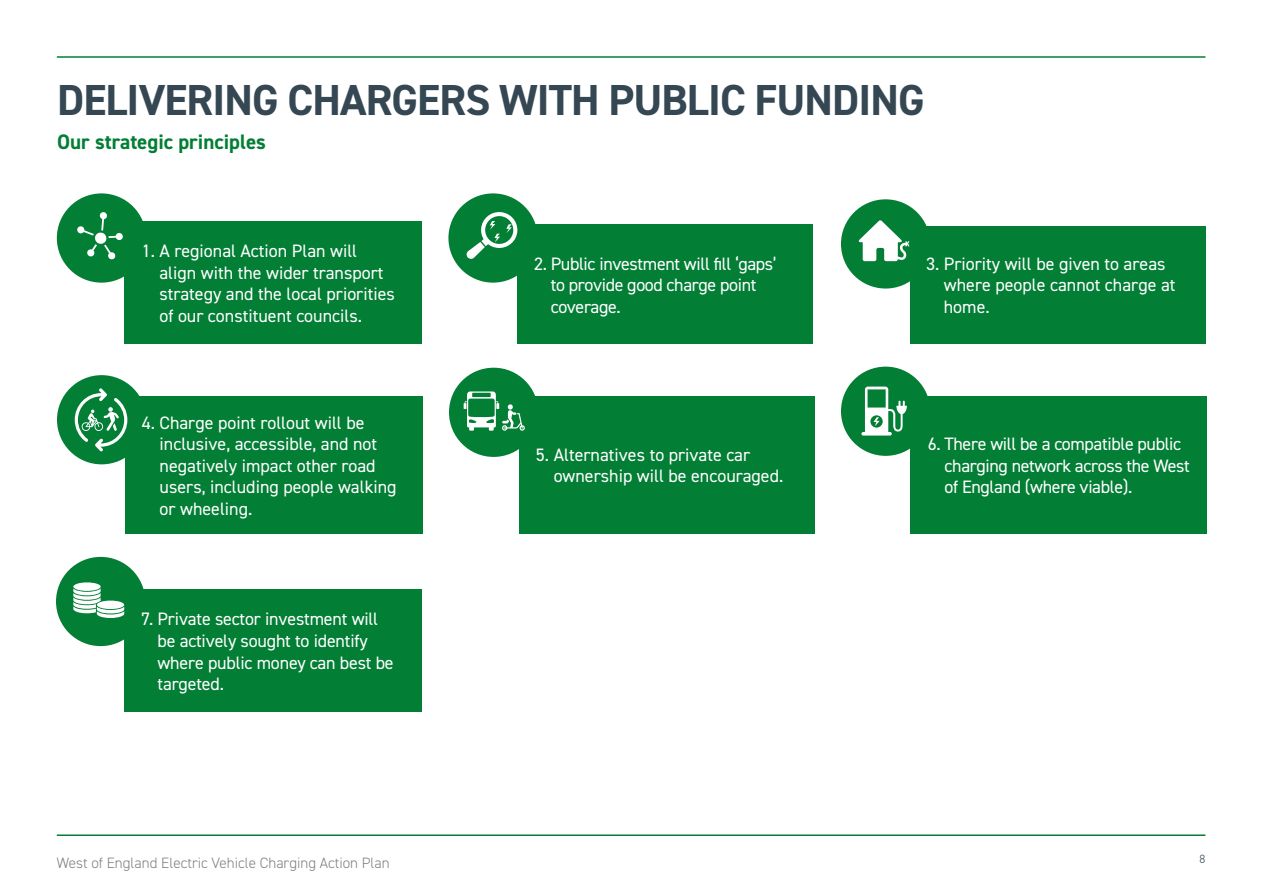
<style>
.page{position:relative;width:1263px;height:893px;background:#fff}
.page>*{position:absolute;margin:0;border:0;box-sizing:border-box;transform-origin:0 0}
.Subheader{font:700 43.5px "DIN2014";letter-spacing:-.02em;color:#354753}
.Subheader-2{font:700 21px "DIN2014";color:#037e35}
.Body{font:18px/21.6px "DIN2014";color:#fff}
.Body-2{font:18px/21.6px "DIN2014";letter-spacing:-.02em;color:#fff}
.t1{font:300 15px "DIN2014";color:#808080}
.t2{font:300 12px "DIN2014";color:#354753}
</style>
<div class="page">
<hr style="left:57px;top:56px;width:1148px;height:2px;background:#037e35">
<hr style="left:57px;top:834px;width:1148px;height:2px;background:#037e35">
<div style="left:449px;top:368px;width:89px;height:89px;background:#037e35;border-radius:50%"></div>
<div style="left:841px;top:367px;width:89px;height:89px;background:#037e35;border-radius:50%"></div>
<div style="left:56px;top:557px;width:89px;height:89px;background:#037e35;border-radius:50%"></div>
<div style="left:57px;top:193px;width:89px;height:90px;background:#037e35;border-radius:50%"></div>
<div style="left:448px;top:193px;width:90px;height:90px;background:#037e35;border-radius:50%"></div>
<div style="left:841px;top:199px;width:89px;height:90px;background:#037e35;border-radius:50%"></div>
<div style="left:57px;top:375px;width:89px;height:89px;background:#037e35;border-radius:50%"></div>
<div style="left:517px;top:225px;width:296px;height:119px;background:#037e35"></div>
<div style="left:909px;top:226px;width:296px;height:118px;background:#037e35"></div>
<div style="left:125px;top:396px;width:297px;height:138px;background:#037e35"></div>
<div style="left:519px;top:396px;width:296px;height:138px;background:#037e35"></div>
<div style="left:911px;top:396px;width:296px;height:138px;background:#037e35"></div>
<div style="left:124px;top:590px;width:298px;height:122px;background:#037e35"></div>
<div style="left:125px;top:221px;width:297px;height:123px;background:#037e35"></div>
<svg style="left:77px;top:212px;width:46px;height:48px"></svg>
<svg style="left:75px;top:388px;width:52px;height:63px"></svg>
<svg style="left:466px;top:212px;width:52px;height:47px"></svg>
<svg style="left:464px;top:391px;width:61px;height:40px"></svg>
<svg style="left:73px;top:582px;width:52px;height:36px"></svg>
<svg style="left:858px;top:220px;width:51px;height:41px"></svg>
<svg style="left:861px;top:387px;width:46px;height:49px"></svg>
<p class="Subheader" style="left:57px;top:71px;width:869px">DELIVERING CHARGERS WITH PUBLIC FUNDING</p>
<p class="Subheader-2" style="left:57px;top:127px;width:211px">Our strategic principles</p>
<p class="Body" style="left:159px;top:240px;width:237px;text-indent:-18px">1. A regional Action Plan will align with the wider transport strategy and the local priorities of our constituent councils.</p>
<p class="Body" style="left:160px;top:411px;width:239px;text-indent:-18px">4. Charge point rollout will be inclusive, accessible, and not negatively impact other road users, including people walking or wheeling.</p>
<p class="Body" style="left:158px;top:608px;width:238px;text-indent:-16px">7. Private sector investment will be actively sought to identify where public money can best be targeted.</p>
<p class="Body-2" style="left:551px;top:252px;width:228px;text-indent:-17px">2. Public investment will fill ‘gaps’ to provide good charge point coverage.</p>
<p class="Body" style="left:944px;top:252px;width:233px;text-indent:-18px">3. Priority will be given to areas where people cannot charge at home.</p>
<p class="Body" style="left:554px;top:444px;width:231px;text-indent:-18px">5. Alternatives to private car ownership will be encouraged.</p>
<p class="Body-2" style="left:944px;top:433px;width:247px;text-indent:-17px">6. There will be a compatible public charging network across the West of England (where viable).</p>
<p class="t1" style="left:57px;top:853px;width:334px">West of England Electric Vehicle Charging Action Plan</p>
<p class="t2" style="left:1199px;top:852px;width:7px">8</p>
</div>
